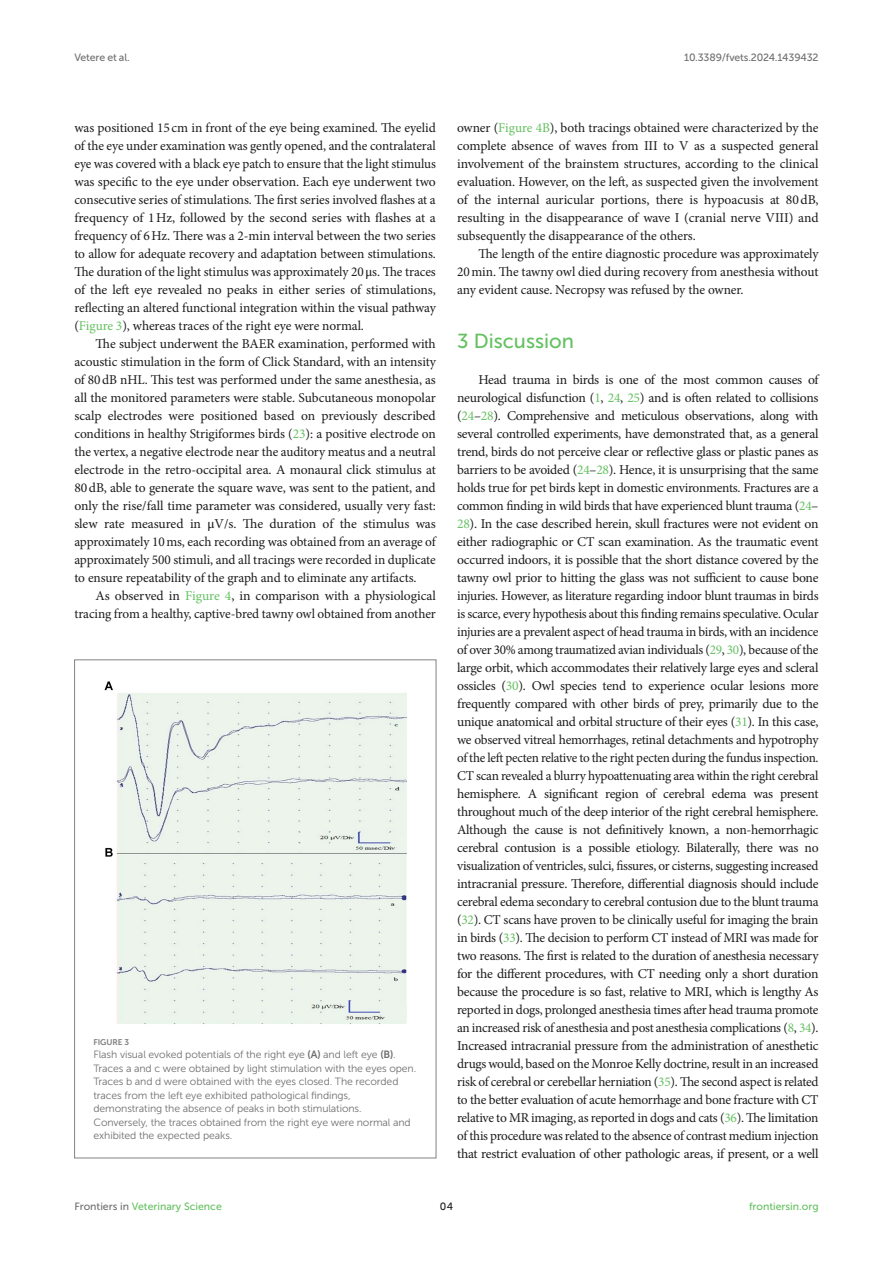
<style>
.page{position:relative;width:893px;height:1263px;background:#fff}
.page>*{position:absolute;margin:0;border:0;box-sizing:border-box;transform-origin:0 0}
.HEAD_1{font:20.25px "Museo Sans 500";color:#65c161}
.TEXT_FLUSH{font:13.5px/18px "Minion Pro";letter-spacing:-.02em;color:#1b1c1b;text-align:justify}
.TEXT{font:13.5px/18px "Minion Pro";letter-spacing:-.005em;color:#1b1c1b;text-align:justify}
.FIG_LEG{font:10.5px/13.5px "Museo Sans 300";letter-spacing:-.01em;color:#706f70}
.t1{font:10.5px "Museo Sans 500";color:#65c161}
.t2{font:10.5px "Museo Sans 500";letter-spacing:-.015em;color:#706f70}
.t3{font:10.5px "Museo Sans 500";color:#1b1c1b}
.FIG_HD{font:8.25px "Museo Sans 700";letter-spacing:-.01em;color:#7e7f7f}
.s1{font-family:"STIX General"}
.s2{color:#65c161}
.s3{font-family:"Museo Sans 700"}
.s4{color:#706f70}
</style>
<div class="page">
<img style="left:104px;top:681px;width:303px;height:343px">
<p class="t2" style="left:74px;top:51px;width:57px">Vetere et al.</p>
<p class="t2" style="left:684px;top:51px;width:136px">10.3389/fvets.2024.1439432</p>
<p class="TEXT" style="left:74px;top:119px;width:363px">was positioned 15cm in front of the eye being examined. The eyelid of the eye under examination was gently opened, and the contralateral eye was covered with a black eye patch to ensure that the light stimulus was specific to the eye under observation. Each eye underwent two consecutive series of stimulations. The first series involved flashes at a frequency of 1Hz, followed by the second series with flashes at a frequency of 6Hz. There was a 2-min interval between the two series to allow for adequate recovery and adaptation between stimulations.<br>The duration of the light stimulus was approximately 20<span class="s1">μ</span>s. The traces of the left eye revealed no peaks in either series of stimulations, reflecting an altered functional integration within the visual pathway (<span class="s2">Figure 3</span>), whereas traces of the right eye were normal.</p>
<p class="TEXT" style="left:74px;top:335px;width:363px;text-indent:21px">The subject underwent the BAER examination, performed with acoustic stimulation in the form of Click Standard, with an intensity of 80dB nHL. This test was performed under the same anesthesia, as all the monitored parameters were stable. Subcutaneous monopolar scalp electrodes were positioned based on previously described conditions in healthy Strigiformes birds (<span class="s2">23</span>): a positive electrode on the vertex, a negative electrode near the auditory meatus and a neutral electrode in the retro-occipital area. A monaural click stimulus at 80dB, able to generate the square wave, was sent to the patient, and only the rise/fall time parameter was considered, usually very fast: slew rate measured in <span class="s1">μ</span>V/s. The duration of the stimulus was approximately 10ms, each recording was obtained from an average of approximately 500 stimuli, and all tracings were recorded in duplicate to ensure repeatability of the graph and to eliminate any artifacts.</p>
<p class="TEXT" style="left:74px;top:587px;width:363px;text-align:right">As observed in <span class="s2">Figure 4</span>, in comparison with a physiological tracing from a healthy, captive-bred tawny owl obtained from another</p>
<p class="FIG_HD" style="left:94px;top:1037px;width:37px">FIGURE 3</p>
<p class="FIG_LEG" style="left:94px;top:1048px;width:324px">Flash visual evoked potentials of the right eye <span class="s3">(A)</span> and left eye <span class="s3">(B)</span>.<br>Traces a and c were obtained by light stimulation with the eyes open.<br>Traces b and d were obtained with the eyes closed. The recorded traces from the left eye exhibited pathological findings, demonstrating the absence of peaks in both stimulations.<br>Conversely, the traces obtained from the right eye were normal and exhibited the expected peaks.</p>
<p class="TEXT" style="left:457px;top:119px;width:363px">owner (<span class="s2">Figure 4B</span>), both tracings obtained were characterized by the complete absence of waves from III to V as a suspected general involvement of the brainstem structures, according to the clinical evaluation. However, on the left, as suspected given the involvement of the internal auricular portions, there is hypoacusis at 80dB, resulting in the disappearance of wave I (cranial nerve VIII) and subsequently the disappearance of the others.</p>
<p class="TEXT" style="left:457px;top:245px;width:363px;text-indent:21px">The length of the entire diagnostic procedure was approximately 20min. The tawny owl died during recovery from anesthesia without any evident cause. Necropsy was refused by the owner.</p>
<p class="HEAD_1" style="left:457px;top:330px;width:119px">3 Discussion</p>
<p class="TEXT_FLUSH" style="left:457px;top:371px;width:363px;text-indent:21px">Head trauma in birds is one of the most common causes of neurological disfunction (<span class="s2">1</span>, <span class="s2">24</span>, <span class="s2">25</span>) and is often related to collisions (<span class="s2">24</span>–<span class="s2">28</span>). Comprehensive and meticulous observations, along with several controlled experiments, have demonstrated that, as a general trend, birds do not perceive clear or reflective glass or plastic panes as barriers to be avoided (<span class="s2">24</span>–<span class="s2">28</span>). Hence, it is unsurprising that the same holds true for pet birds kept in domestic environments. Fractures are a common finding in wild birds that have experienced blunt trauma (<span class="s2">24</span>– <span class="s2">28</span>). In the case described herein, skull fractures were not evident on either radiographic or CT scan examination. As the traumatic event occurred indoors, it is possible that the short distance covered by the tawny owl prior to hitting the glass was not sufficient to cause bone injuries. However, as literature regarding indoor blunt traumas in birds is scarce, every hypothesis about this finding remains speculative. Ocular injuries are a prevalent aspect of head trauma in birds, with an incidence of over 30% among traumatized avian individuals (<span class="s2">29</span>, <span class="s2">30</span>), because of the large orbit, which accommodates their relatively large eyes and scleral ossicles (<span class="s2">30</span>). Owl species tend to experience ocular lesions more frequently compared with other birds of prey, primarily due to the unique anatomical and orbital structure of their eyes (<span class="s2">31</span>). In this case, we observed vitreal hemorrhages, retinal detachments and hypotrophy of the left pecten relative to the right pecten during the fundus inspection.<br>CT scan revealed a blurry hypoattenuating area within the right cerebral hemisphere. A significant region of cerebral edema was present throughout much of the deep interior of the right cerebral hemisphere.<br>Although the cause is not definitively known, a non-hemorrhagic cerebral contusion is a possible etiology. Bilaterally, there was no visualization of ventricles, sulci, fissures, or cisterns, suggesting increased intracranial pressure. Therefore, differential diagnosis should include cerebral edema secondary to cerebral contusion due to the blunt trauma (<span class="s2">32</span>). CT scans have proven to be clinically useful for imaging the brain in birds (<span class="s2">33</span>). The decision to perform CT instead of MRI was made for two reasons. The first is related to the duration of anesthesia necessary for the different procedures, with CT needing only a short duration because the procedure is so fast, relative to MRI, which is lengthy As reported in dogs, prolonged anesthesia times after head trauma promote an increased risk of anesthesia and post anesthesia complications (<span class="s2">8</span>, <span class="s2">34</span>).<br>Increased intracranial pressure from the administration of anesthetic drugs would, based on the Monroe Kelly doctrine, result in an increased risk of cerebral or cerebellar herniation (<span class="s2">35</span>). The second aspect is related to the better evaluation of acute hemorrhage and bone fracture with CT relative to MR imaging, as reported in dogs and cats (<span class="s2">36</span>). The limitation of this procedure was related to the absence of contrast medium injection that restrict evaluation of other pathologic areas, if present, or a well</p>
<p class="t1" style="left:74px;top:1200px;width:149px"><span class="s4">Frontiers in</span> Veterinary Science</p>
<p class="t3" style="left:440px;top:1200px;width:15px">04</p>
<p class="t1" style="left:749px;top:1200px;width:71px">frontiersin.org</p>
</div>
